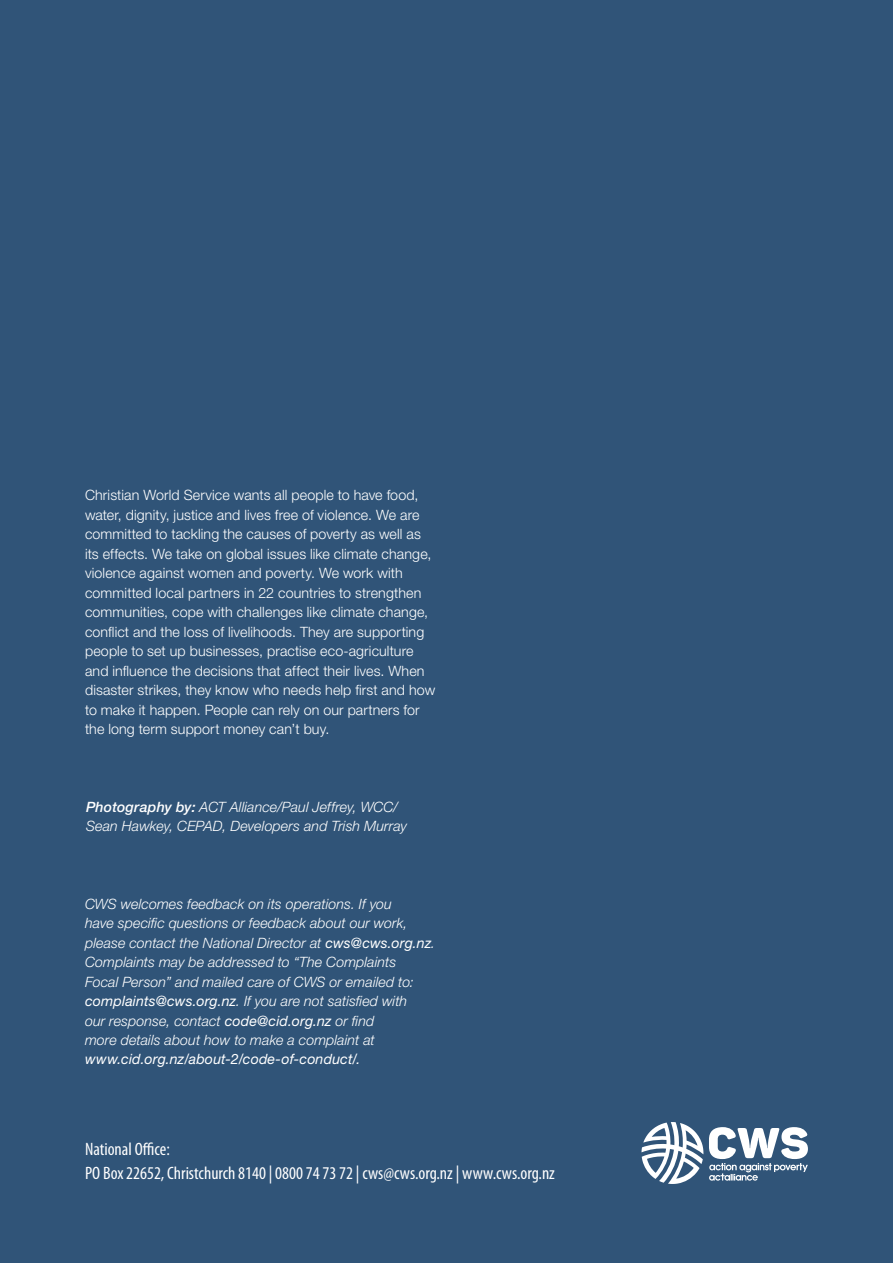
<style>
.page{position:relative;width:893px;height:1263px;background:#305478}
.page>*{position:absolute;margin:0;border:0;box-sizing:border-box;transform-origin:0 0}
.t1{font:condensed 18px/24px "Myriad Pro";color:#fff}
.t2{font:300 14.25px/19.5px "Helvetica Neue LT Pro";letter-spacing:.01em;color:#fff}
.t3{font:italic 300 14.25px/19.5px "Helvetica Neue LT Pro";letter-spacing:.005em;color:#fff}
.t4{font:italic 14.25px "Helvetica Neue LT Pro";letter-spacing:.01em;color:#fff}
.s1{font-weight:500}
.s2{font-weight:400}
</style>
<div class="page">
<svg style="left:641px;top:1122px;width:62px;height:62px"></svg>
<svg style="left:709px;top:1127px;width:99px;height:54px"></svg>
<p class="t2" style="left:85px;top:485px;width:352px">Christian World Service wants all people to have food, water, dignity, justice and lives free of violence. We are committed to tackling the causes of poverty as well as its effects. We take on global issues like climate change, violence against women and poverty. We work with committed local partners in 22 countries to strengthen communities, cope with challenges like climate change, conflict and the loss of livelihoods. They are supporting people to set up businesses, practise eco-agriculture and influence the decisions that affect their lives. When disaster strikes, they know who needs help first and how to make it happen. People can rely on our partners for the long term support money can’t buy.</p>
<p class="t3" style="left:86px;top:797px;width:323px"><span class="s1">Photography by:</span> ACT Alliance/Paul Jeffrey, WCC/<br>Sean Hawkey, CEPAD, Developers and Trish Murray</p>
<p class="t3" style="left:85px;top:893px;width:352px">CWS welcomes feedback on its operations. If you<br>have specific questions or feedback about our work, please contact the National Director at <span class="s2">cws@cws.org.nz</span>.<br>Complaints may be addressed to “The Complaints<br>Focal Person” and mailed care of CWS or emailed to: <span class="s2">complaints@cws.org.nz</span>. If you are not satisfied with<br>our response, contact <span class="s2">code@cid.org.nz</span> or find<br>more details about how to make a complaint at</p>
<p class="t4" style="left:85px;top:1050px;width:277px">www.cid.org.nz/about-2/code-of-conduct/.</p>
<p class="t1" style="left:85px;top:1136px;width:471px">National Office:<br>PO Box 22652, Christchurch 8140 | 0800 74 73 72 | cws@cws.org.nz | www.cws.org.nz</p>
</div>
